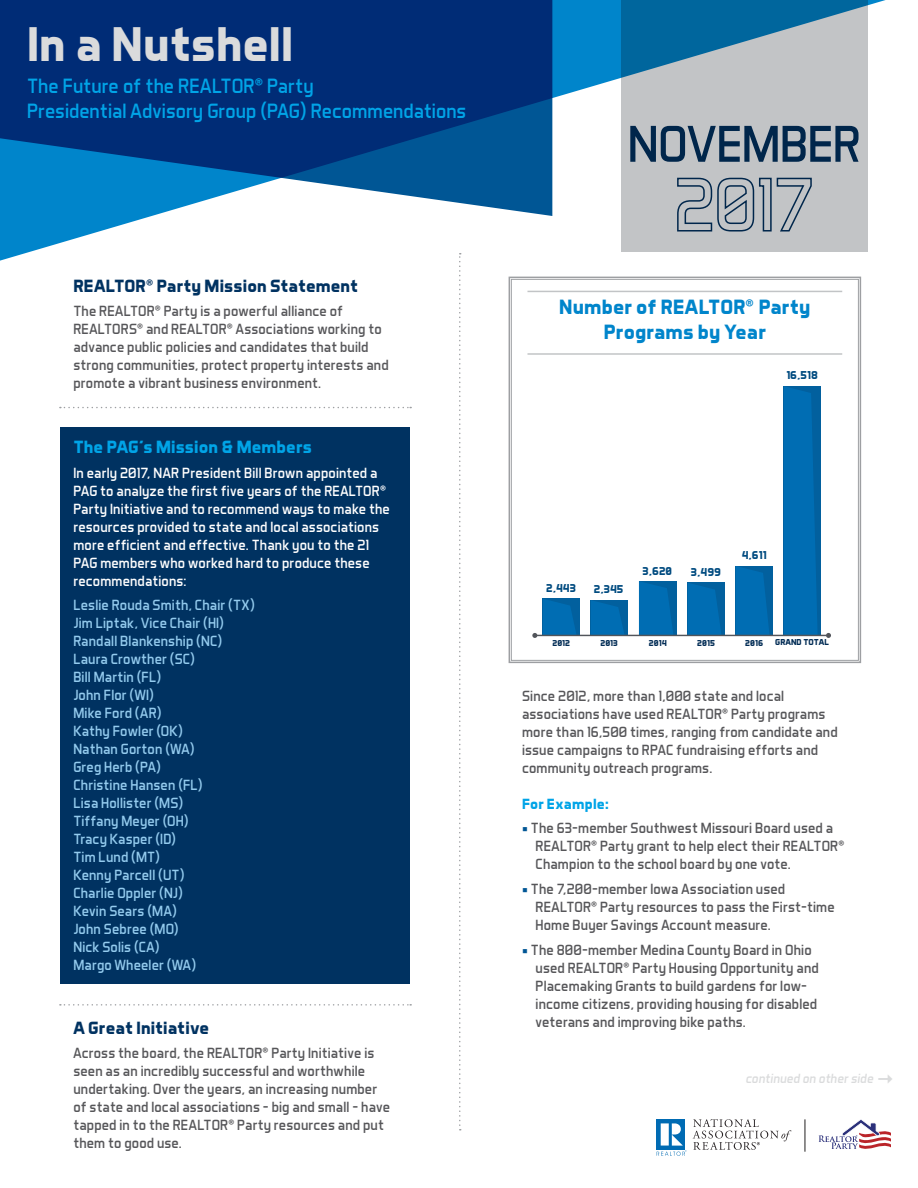
<style>
.page{position:relative;width:918px;height:1188px;background:#fff}
.page>*{position:absolute;margin:0;border:0;box-sizing:border-box;transform-origin:0 0}
.t1{font:52.5px "Aero Matics";letter-spacing:-.005em;color:#003261}
.t2{font:700 49.5px "Aero Matics";color:#dadbdc}
.t3{font:21px/25.2px "Aero Matics";color:#00a4e7}
.t4{font:700 21px/25.2px "Aero Matics";letter-spacing:.005em;color:#0085cb;text-align:center}
.t5{font:700 18px "Aero Matics";letter-spacing:.005em;color:#003261}
.t6{font:700 18px "Aero Matics";letter-spacing:.005em;color:#00a4e7}
.t7{font:15px/18px "Aero Matics";letter-spacing:.01em;color:#565659}
.t8{font:15px/18px "Aero Matics";letter-spacing:.01em;color:#94cbee}
.t9{font:15px/18px "Aero Matics";letter-spacing:.01em;color:#fff}
.t10{font:700 15px "Aero Matics";letter-spacing:.015em;color:#00a4e7}
.t11{font:italic 13.5px "Aero Matics";letter-spacing:.01em;color:#dadbdc}
.t12{font:700 11.7px "Aero Matics";color:#004b80}
.t13{font:700 8.7px "Aero Matics";color:#002b54}
.s1{color:#005695}
</style>
<div class="page">
<hr style="left:805px;top:1119px;width:1px;height:33px;background:#211f1f">
<div style="left:657px;top:1119px;width:28px;height:31px;background:#006bb3"></div>
<svg style="left:693px;top:1119px;width:98px;height:31px"></svg>
<svg style="left:657px;top:1123px;width:30px;height:33px"></svg>
<svg style="left:819px;top:1119px;width:72px;height:30px"></svg>
<svg style="left:0;top:0;width:886px;height:261px"></svg>
<svg style="left:0;top:0;width:555px;height:216px;background:#114a8d"></svg>
<svg style="left:508px;top:276px;width:354px;height:388px"></svg>
<div style="left:511px;top:279px;width:348px;height:382px;border:1px solid #9d9fa2"></div>
<div style="left:60px;top:427px;width:349px;height:557px;background:#003261"></div>
<svg style="left:676px;top:177px;width:137px;height:55px;background:#a0a8b0"></svg>
<svg style="left:60px;top:407px;width:351px;height:1px"></svg>
<svg style="left:60px;top:1004px;width:351px;height:2px"></svg>
<div style="left:543px;top:599px;width:37px;height:37px;background:#02609e"></div>
<svg style="left:543px;top:599px;width:34px;height:36px"></svg>
<div style="left:591px;top:600px;width:37px;height:36px;background:#02609e"></div>
<svg style="left:591px;top:600px;width:34px;height:35px"></svg>
<div style="left:639px;top:581px;width:38px;height:55px;background:#02609e"></div>
<svg style="left:639px;top:581px;width:35px;height:54px"></svg>
<div style="left:687px;top:583px;width:38px;height:53px;background:#02609e"></div>
<svg style="left:688px;top:583px;width:34px;height:52px"></svg>
<div style="left:736px;top:566px;width:37px;height:70px;background:#02609e"></div>
<svg style="left:736px;top:566px;width:34px;height:69px"></svg>
<div style="left:784px;top:386px;width:37px;height:250px;background:#02609e"></div>
<svg style="left:784px;top:386px;width:34px;height:249px;background:#006bb0"></svg>
<hr style="left:537px;top:635px;width:290px;height:1px;background:#52555b">
<svg style="left:532px;top:633px;width:5px;height:5px"></svg>
<svg style="left:826px;top:633px;width:5px;height:5px"></svg>
<hr style="left:527px;top:353px;width:315px;height:2px;background:#c2c4c6">
<hr style="left:527px;top:291px;width:315px;height:1px;background:#c2c4c6">
<svg style="left:459px;top:253px;width:2px;height:877px"></svg>
<h2 class="t2" style="left:27px;top:15px;width:268px">In a Nutshell</h2>
<h3 class="t3" style="left:27px;top:73px;width:441px">The Future of the REALTOR<sup>®</sup> Party<br>Presidential Advisory Group (PAG) Recommendations</h3>
<p class="t5" style="left:73px;top:275px;width:286px">REALTOR<sup>®</sup> Party Mission Statement</p>
<p class="t7" style="left:73px;top:302px;width:317px">The REALTOR<sup>®</sup> Party is a powerful alliance of REALTORS<sup>®</sup> and REALTOR<sup>®</sup> Associations working to advance public policies and candidates that build strong communities, protect property interests and promote a vibrant business environment.</p>
<p class="t6" style="left:73px;top:436px;width:240px">The PAG’s Mission &amp; Members</p>
<p class="t9" style="left:73px;top:463px;width:318px">In early 2017, NAR President Bill Brown appointed a PAG to analyze the first five years of the REALTOR<sup>® </sup>Party Initiative and to recommend ways to make the resources provided to state and local associations more efficient and effective. Thank you to the 21<br>PAG members who worked hard to produce these recommendations:</p>
<p class="t8" style="left:73px;top:596px;width:183px">Leslie Rouda Smith, Chair (TX)<br>Jim Liptak, Vice Chair (HI)<br>Randall Blankenship (NC)<br>Laura Crowther (SC)<br>Bill Martin (FL)<br>John Flor (WI)<br>Mike Ford (AR)<br>Kathy Fowler (OK)<br>Nathan Gorton (WA)<br>Greg Herb (PA)<br>Christine Hansen (FL)<br>Lisa Hollister (MS)<br>Tiffany Meyer (OH)<br>Tracy Kasper (ID)<br>Tim Lund (MT)<br>Kenny Parcell (UT)<br>Charlie Oppler (NJ)<br>Kevin Sears (MA)<br>John Sebree (MO)<br>Nick Solis (CA)<br>Margo Wheeler (WA)</p>
<p class="t5" style="left:73px;top:1017px;width:137px">A Great Initiative</p>
<p class="t7" style="left:73px;top:1044px;width:318px">Across the board, the REALTOR<sup>®</sup> Party Initiative is seen as an incredibly successful and worthwhile undertaking. Over the years, an increasing number of state and local associations - big and small - have tapped in to the REALTOR<sup>®</sup> Party resources and put them to good use.</p>
<h1 class="t1" style="left:628px;top:113px;width:235px">NOVEMBER</h1>
<h3 class="t4" style="left:559px;top:293px;width:253px">Number of REALTOR<sup>®</sup> Party<br>Programs by Year</h3>
<p class="t12" style="left:786px;top:368px;width:33px">16,518</p>
<p class="t12" style="left:546px;top:581px;width:31px">2,443</p>
<p class="t12" style="left:594px;top:582px;width:31px">2,345</p>
<p class="t12" style="left:643px;top:564px;width:31px">3,620</p>
<p class="t12" style="left:691px;top:565px;width:32px">3,499</p>
<p class="t12" style="left:742px;top:548px;width:27px">4,611</p>
<p class="t13" style="left:552px;top:638px;width:19px">2012</p>
<p class="t13" style="left:600px;top:638px;width:19px">2013</p>
<p class="t13" style="left:649px;top:638px;width:19px">2014</p>
<p class="t13" style="left:697px;top:638px;width:19px">2015</p>
<p class="t13" style="left:745px;top:638px;width:19px">2016</p>
<p class="t13" style="left:775px;top:637px;width:55px">GRAND TOTAL</p>
<p class="t7" style="left:522px;top:686px;width:317px">Since 2012, more than 1,000 state and local associations have used REALTOR<sup>®</sup> Party programs more than 16,500 times, ranging from candidate and issue campaigns to RPAC fundraising efforts and community outreach programs.</p>
<p class="t10" style="left:522px;top:795px;width:88px">For Example:</p>
<p class="t7" style="left:536px;top:819px;width:310px;text-indent:-13px"><span class="s1">○</span> The 63-member Southwest Missouri Board used a<br>REALTOR<sup>®</sup> Party grant to help elect their REALTOR<sup>®<br></sup>Champion to the school board by one vote.</p>
<p class="t7" style="left:536px;top:880px;width:301px;text-indent:-13px"><span class="s1">○</span> The 7,200-member Iowa Association used<br>REALTOR<sup>®</sup> Party resources to pass the First-time<br>Home Buyer Savings Account measure.</p>
<p class="t7" style="left:536px;top:941px;width:285px;text-indent:-13px"><span class="s1">○</span> The 800-member Medina County Board in Ohio used REALTOR<sup>®</sup> Party Housing Opportunity and Placemaking Grants to build gardens for low&shy;income citizens, providing housing for disabled veterans and improving bike paths.</p>
<p class="t11" style="left:745px;top:1070px;width:129px">continued on other side</p>
</div>
